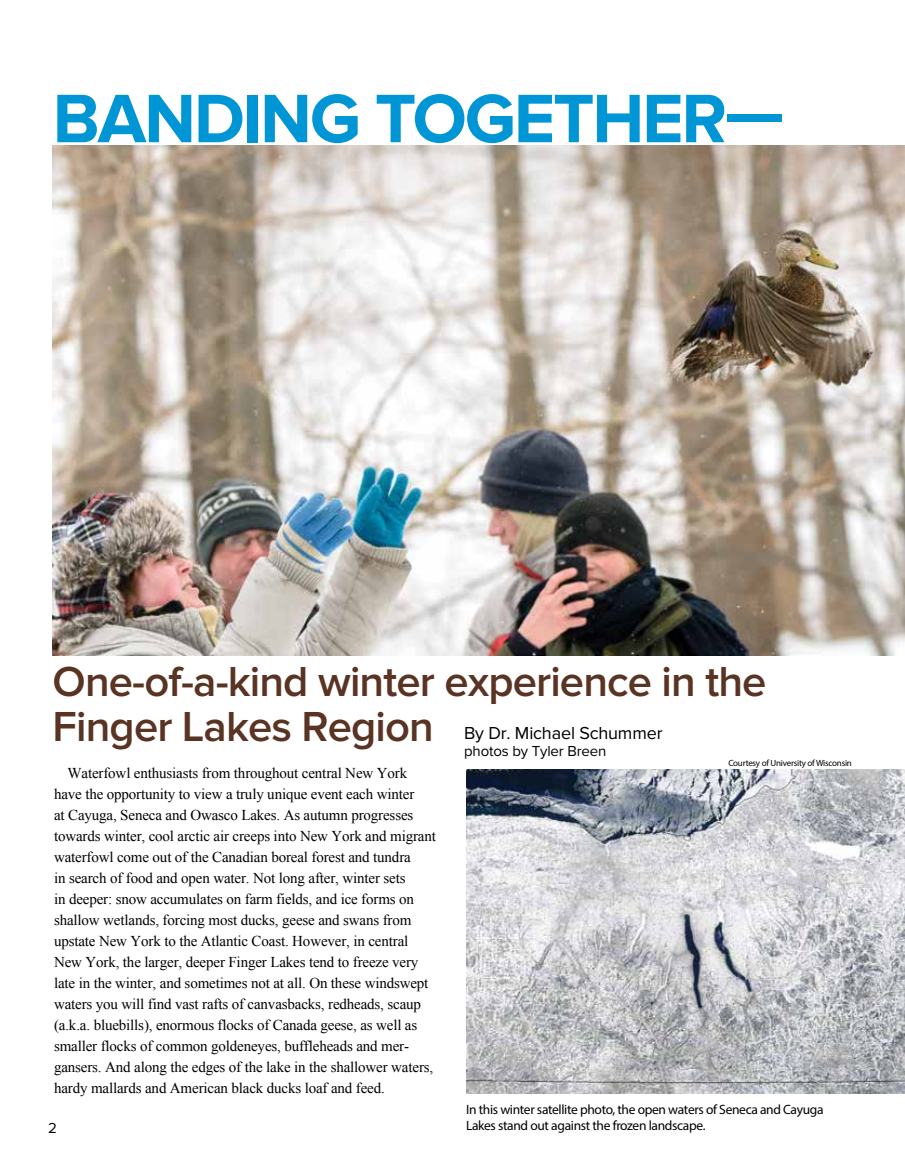
<style>
.page{position:relative;width:905px;height:1175px;background:#fff}
.page>*{position:absolute;margin:0;border:0;box-sizing:border-box;transform-origin:0 0}
.t1{font:700 71.1px "Proxima Nova";letter-spacing:-.03em;color:#0096d6}
.t2{font:600 43.5px/45px "Proxima Nova";letter-spacing:-.02em;color:#5a3423}
.t3{font:18px "Proxima Nova";letter-spacing:-.01em;color:#000}
.t4{font:15px/21px "Times New Roman";letter-spacing:-.01em;color:#000}
.t5{font:15px "Proxima Nova";letter-spacing:-.01em;color:#000}
.t6{font:13.5px "Myriad Pro";letter-spacing:-.025em;color:#000}
.t7{font:9px "Myriad Pro";letter-spacing:-.025em;color:#000}
</style>
<div class="page">
<img style="left:466px;top:770px;width:438px;height:323px">
<img style="left:53px;top:146px;width:851px;height:510px">
<h1 class="t1" style="left:53px;top:78px;width:734px">BANDING TOGETHER—--</h1>
<h2 class="t2" style="left:53px;top:660px;width:715px">One-of-a-kind winter experience in the<br>Finger Lakes Region</h2>
<p class="t3" style="left:464px;top:722px;width:200px">By Dr. Michael Schummer</p>
<p class="t5" style="left:464px;top:742px;width:144px">photos by Tyler Breen</p>
<p class="t7" style="left:728px;top:757px;width:125px">Courtesy of University of Wisconsin</p>
<p class="t4" style="left:54px;top:762px;width:383px;text-indent:14px">Waterfowl enthusiasts from throughout central New York have the opportunity to view a truly unique event each winter<br>at Cayuga, Seneca and Owasco Lakes. As autumn progresses towards winter, cool arctic air creeps into New York and migrant waterfowl come out of the Canadian boreal forest and tundra<br>in search of food and open water. Not long after, winter sets<br>in deeper: snow accumulates on farm fields, and ice forms on shallow wetlands, forcing most ducks, geese and swans from upstate New York to the Atlantic Coast. However, in central New York, the larger, deeper Finger Lakes tend to freeze very late in the winter, and sometimes not at all. On these windswept waters you will find vast rafts of canvasbacks, redheads, scaup (a.k.a. bluebills), enormous flocks of Canada geese, as well as smaller flocks of common goldeneyes, buffleheads and mer&shy;gansers. And along the edges of the lake in the shallower waters, hardy mallards and American black ducks loaf and feed.</p>
<p class="t6" style="left:466px;top:1100px;width:359px">In this winter satellite photo, the open waters of Seneca and Cayuga</p>
<p class="t5" style="left:48px;top:1119px;width:10px">2</p>
<p class="t6" style="left:466px;top:1117px;width:241px">Lakes stand out against the frozen landscape.</p>
</div>
